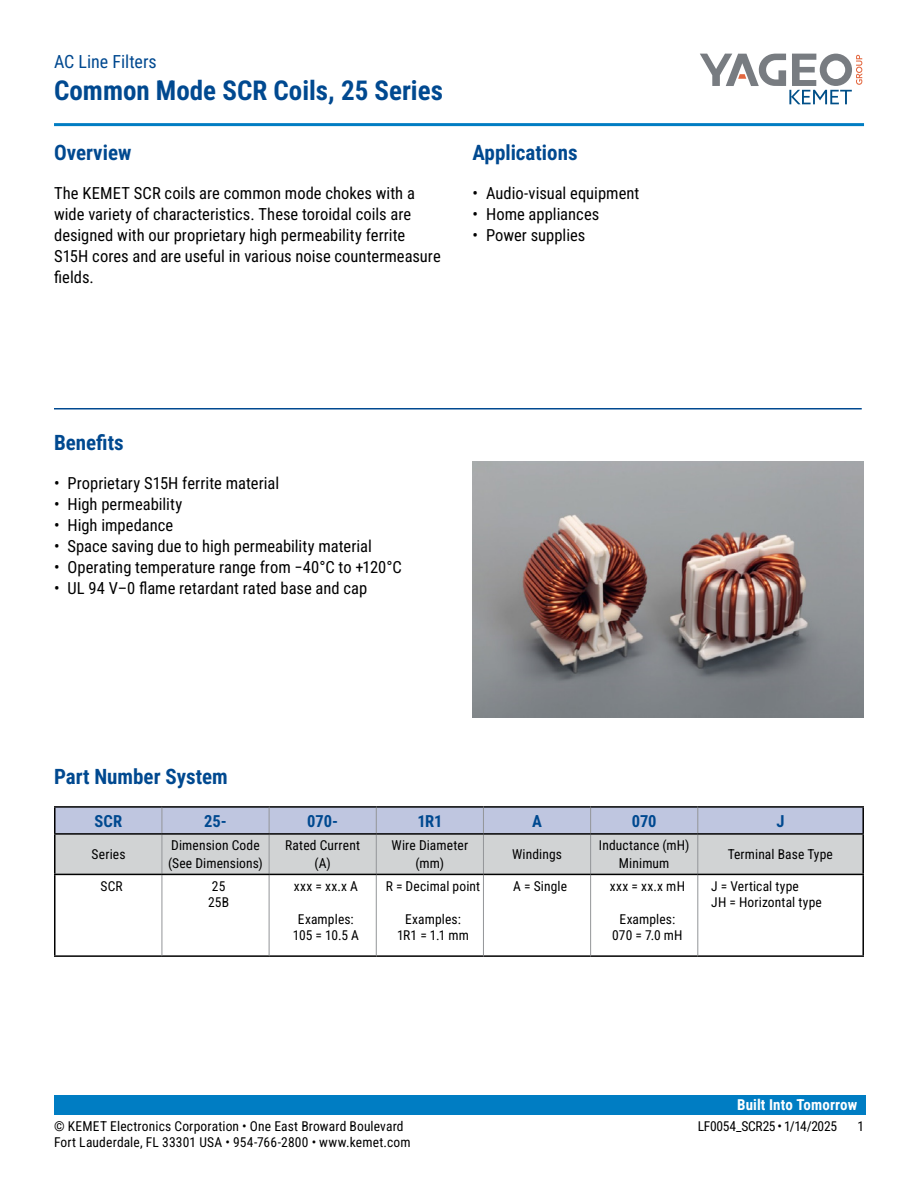
<style>
.page{position:relative;width:918px;height:1188px;background:#fff}
.page>*{position:absolute;margin:0;border:0;box-sizing:border-box;transform-origin:0 0}
.t1{font:700 27px "Roboto Condensed";color:#004990}
.t2{font:700 21px "Roboto Condensed";color:#004990}
.t3{font:18px "Roboto Condensed";color:#004990}
.t4{font:16.5px/21px "Roboto Condensed";color:#000}
.t5{font:700 16.5px "Roboto Condensed";color:#004990}
.t6{font:700 15px "Roboto Condensed";letter-spacing:.01em;color:#fff}
.t7{font:13.5px/16.2px "Roboto Condensed";letter-spacing:.01em;color:#000;text-align:center}
.t8{font:13.5px "Roboto Condensed";letter-spacing:-.025em;color:#000}
</style>
<div class="page">
<svg style="left:700px;top:54px;width:162px;height:50px"></svg>
<hr style="left:54px;top:123px;width:810px;height:3px;background:#007dc3">
<div style="left:54px;top:1095px;width:811px;height:20px;background:#007dc3"></div>
<hr style="left:54px;top:408px;width:808px;height:2px;background:#004990">
<svg style="left:270px;top:875px;width:592px;height:80px"></svg>
<hr style="left:54px;top:835px;width:2px;height:39px;background:#000">
<hr style="left:862px;top:835px;width:2px;height:39px;background:#000">
<hr style="left:54px;top:875px;width:2px;height:80px;background:#000">
<hr style="left:862px;top:875px;width:2px;height:80px;background:#000">
<hr style="left:54px;top:955px;width:108px;height:2px;background:#000">
<hr style="left:162px;top:955px;width:107px;height:2px;background:#000">
<hr style="left:269px;top:955px;width:107px;height:2px;background:#000">
<hr style="left:376px;top:955px;width:107px;height:2px;background:#000">
<hr style="left:483px;top:955px;width:108px;height:2px;background:#000">
<hr style="left:591px;top:955px;width:107px;height:2px;background:#000">
<hr style="left:698px;top:955px;width:166px;height:2px;background:#000">
<hr style="left:54px;top:806px;width:108px;height:2px;background:#000">
<hr style="left:54px;top:808px;width:2px;height:25px;background:#000">
<hr style="left:162px;top:806px;width:107px;height:2px;background:#000">
<hr style="left:269px;top:806px;width:107px;height:2px;background:#000">
<hr style="left:376px;top:806px;width:107px;height:2px;background:#000">
<hr style="left:483px;top:806px;width:108px;height:2px;background:#000">
<hr style="left:591px;top:806px;width:107px;height:2px;background:#000">
<hr style="left:698px;top:806px;width:166px;height:2px;background:#000">
<hr style="left:862px;top:808px;width:2px;height:25px;background:#000">
<hr style="left:162px;top:875px;width:1px;height:80px;background:#939598">
<hr style="left:269px;top:875px;width:1px;height:80px;background:#939598">
<hr style="left:376px;top:875px;width:1px;height:80px;background:#939598">
<hr style="left:483px;top:875px;width:1px;height:80px;background:#939598">
<hr style="left:590px;top:875px;width:1px;height:80px;background:#939598">
<hr style="left:697px;top:875px;width:1px;height:80px;background:#939598">
<svg style="left:55px;top:807px;width:808px;height:67px;background:#c6c9d4"></svg>
<hr style="left:54px;top:874px;width:108px;height:1px;background:#000">
<hr style="left:162px;top:874px;width:107px;height:1px;background:#000">
<hr style="left:269px;top:874px;width:107px;height:1px;background:#000">
<hr style="left:376px;top:874px;width:107px;height:1px;background:#000">
<hr style="left:483px;top:874px;width:108px;height:1px;background:#000">
<hr style="left:591px;top:874px;width:107px;height:1px;background:#000">
<hr style="left:698px;top:874px;width:166px;height:1px;background:#000">
<hr style="left:54px;top:833px;width:108px;height:2px;background:#000">
<hr style="left:162px;top:833px;width:107px;height:2px;background:#000">
<hr style="left:269px;top:833px;width:107px;height:2px;background:#000">
<hr style="left:376px;top:833px;width:107px;height:2px;background:#000">
<hr style="left:483px;top:833px;width:108px;height:2px;background:#000">
<hr style="left:591px;top:833px;width:107px;height:2px;background:#000">
<hr style="left:698px;top:833px;width:166px;height:2px;background:#000">
<img style="left:473px;top:462px;width:391px;height:255px">
<p class="t3" style="left:54px;top:48px;width:104px">AC Line Filters</p>
<h1 class="t1" style="left:54px;top:71px;width:390px">Common Mode SCR Coils, 25 Series</h1>
<p class="t2" style="left:54px;top:138px;width:79px">Overview</p>
<p class="t4" style="left:54px;top:182px;width:388px">The KEMET SCR coils are common mode chokes with a wide variety of characteristics. These toroidal coils are designed with our proprietary high permeability ferrite S15H cores and are useful in various noise countermeasure fields.</p>
<p class="t2" style="left:473px;top:138px;width:107px">Applications</p>
<p class="t4" style="left:473px;top:182px;width:168px">• Audio-visual equipment</p>
<p class="t4" style="left:473px;top:203px;width:128px">• Home appliances</p>
<p class="t4" style="left:473px;top:225px;width:114px">• Power supplies</p>
<p class="t2" style="left:54px;top:428px;width:71px">Benefits</p>
<p class="t4" style="left:54px;top:472px;width:227px">• Proprietary S15H ferrite material</p>
<p class="t4" style="left:54px;top:493px;width:130px">• High permeability</p>
<p class="t4" style="left:54px;top:514px;width:121px">• High impedance</p>
<p class="t4" style="left:54px;top:535px;width:319px">• Space saving due to high permeability material</p>
<p class="t4" style="left:54px;top:556px;width:349px">• Operating temperature range from −40°C to +120°C</p>
<p class="t4" style="left:54px;top:577px;width:315px">• UL 94 V–0 flame retardant rated base and cap</p>
<p class="t2" style="left:54px;top:762px;width:175px">Part Number System</p>
<p class="t5" style="left:95px;top:809px;width:29px">SCR</p>
<p class="t5" style="left:204px;top:809px;width:24px">25-</p>
<p class="t5" style="left:307px;top:809px;width:32px">070-</p>
<p class="t5" style="left:417px;top:809px;width:27px">1R1</p>
<p class="t5" style="left:532px;top:809px;width:11px">A</p>
<p class="t5" style="left:632px;top:809px;width:26px">070</p>
<p class="t5" style="left:776px;top:809px;width:10px">J</p>
<p class="t7" style="left:92px;top:846px;width:35px">Series</p>
<p class="t7" style="left:168px;top:836px;width:96px;line-height:18px;text-align:left">Dimension Code (See Dimensions)</p>
<p class="t7" style="left:285px;top:836px;width:76px;line-height:18px">Rated Current (A)</p>
<p class="t7" style="left:392px;top:836px;width:78px;line-height:18px">Wire Diameter (mm)</p>
<p class="t7" style="left:512px;top:846px;width:52px">Windings</p>
<p class="t7" style="left:599px;top:836px;width:92px;line-height:18px">Inductance (mH)<br>Minimum</p>
<p class="t7" style="left:728px;top:846px;width:107px">Terminal Base Type</p>
<p class="t7" style="left:100px;top:878px;width:24px">SCR</p>
<p class="t7" style="left:208px;top:878px;width:23px;text-align:left">25<br>25B</p>
<p class="t7" style="left:294px;top:878px;width:66px">xxx = xx.x A</p>
<p class="t7" style="left:293px;top:910px;width:68px">Examples:<br>105 = 10.5 A</p>
<p class="t7" style="left:386px;top:878px;width:96px">R = Decimal point</p>
<p class="t7" style="left:397px;top:910px;width:73px">Examples:<br>1R1 = 1.1 mm</p>
<p class="t7" style="left:513px;top:878px;width:55px">A = Single</p>
<p class="t7" style="left:610px;top:878px;width:77px">xxx = xx.x mH</p>
<p class="t7" style="left:612px;top:910px;width:72px">Examples:<br>070 = 7.0 mH</p>
<p class="t7" style="left:711px;top:878px;width:112px;text-align:left">J = Vertical type<br>JH = Horizontal type</p>
<p class="t6" style="left:737px;top:1094px;width:122px">Built Into Tomorrow</p>
<p class="t7" style="left:54px;top:1117px;width:351px">© KEMET Electronics Corporation • One East Broward Boulevard</p>
<p class="t8" style="left:698px;top:1116px;width:141px">LF0054_SCR25 • 1/14/2025</p>
<p class="t7" style="left:857px;top:1117px;width:8px">1</p>
<p class="t7" style="left:54px;top:1133px;width:358px">Fort Lauderdale, FL 33301 USA • 954-766-2800 • www.kemet.com</p>
</div>
